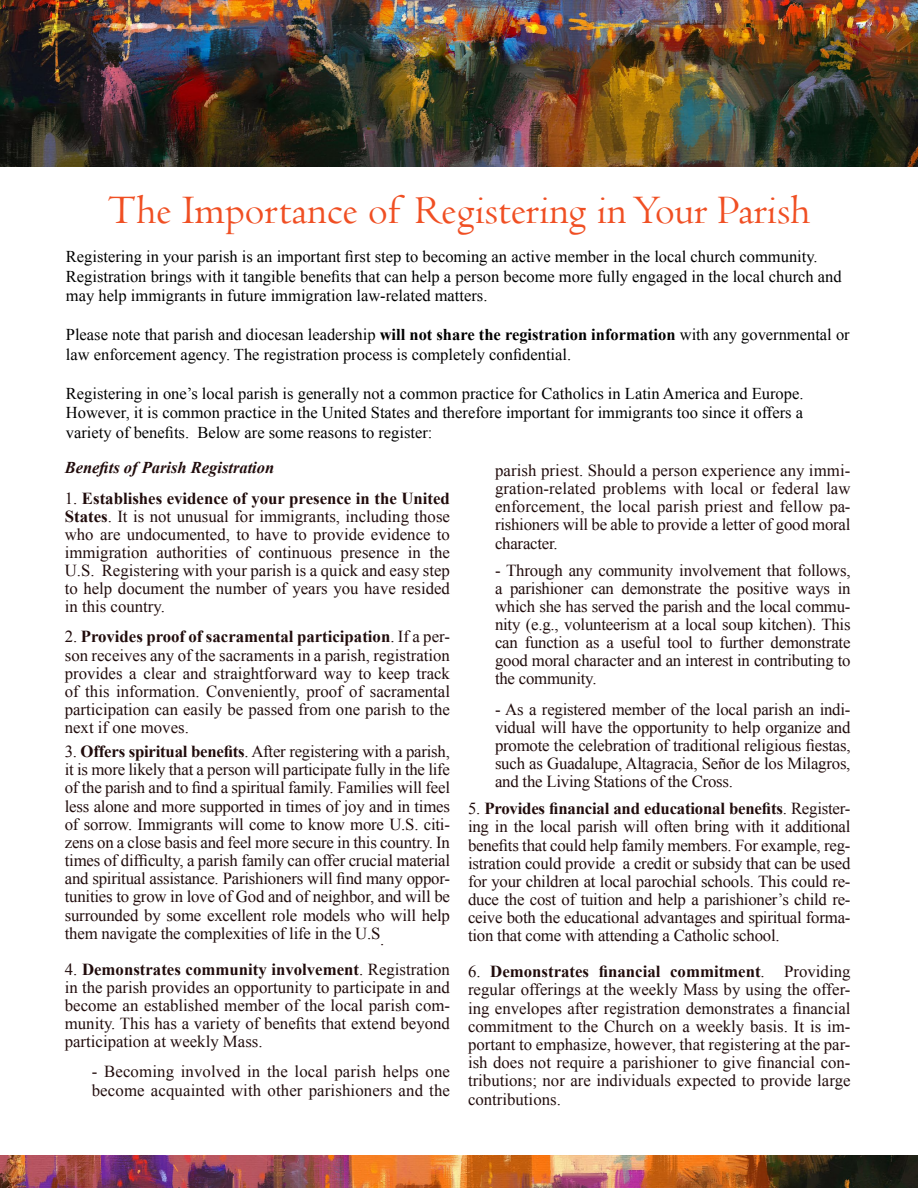
<style>
.page{position:relative;width:918px;height:1188px;background:#fff}
.page>*{position:absolute;margin:0;border:0;box-sizing:border-box;transform-origin:0 0}
.t1{font:42px "Centaur";color:#f04f23}
.t2{font:16.8px/18.1px "Times New Roman";color:#210c0c;text-align:justify}
.t3{font:16.5px/19.5px "Times New Roman";color:#000}
.t4{font:italic 700 16.5px "Times New Roman";color:#210c0c}
.s1{font-weight:700}
</style>
<div class="page">
<img style="left:0;top:0;width:918px;height:167px">
<img style="left:0;top:1156px;width:918px;height:32px">
<h1 class="t1" style="left:108px;top:185px;width:704px">The Importance of Registering in Your Parish</h1>
<p class="t3" style="left:66px;top:247px;width:777px">Registering in your parish is an important first step to becoming an active member in the local church community.<br>Registration brings with it tangible benefits that can help a person become more fully engaged in the local church and may help immigrants in future immigration law-related matters.</p>
<p class="t3" style="left:66px;top:325px;width:785px">Please note that parish and diocesan leadership <span class="s1">will not share the registration information</span> with any governmental or law enforcement agency. The registration process is completely confidential.</p>
<p class="t3" style="left:66px;top:383px;width:739px;text-align:justify">Registering in one’s local parish is generally not a common practice for Catholics in Latin America and Europe.<br>However, it is common practice in the United States and therefore important for immigrants too since it offers a variety of benefits. Below are some reasons to register:</p>
<p class="t2" style="left:495px;top:461px;width:357px">parish priest. Should a person experience any immi&shy;gration-related problems with local or federal law enforcement, the local parish priest and fellow pa&shy;rishioners will be able to provide a letter of good moral character.</p>
<p class="t2" style="left:495px;top:561px;width:357px">- Through any community involvement that follows, a parishioner can demonstrate the positive ways in which she has served the parish and the local commu&shy;nity (e.g., volunteerism at a local soup kitchen). This can function as a useful tool to further demonstrate good moral character and an interest in contributing to the community.</p>
<p class="t2" style="left:495px;top:700px;width:357px">- As a registered member of the local parish an indi&shy;vidual will have the opportunity to help organize and promote the celebration of traditional religious fiestas, such as Guadalupe, Altagracia, Señor de los Milagros, and the Living Stations of the Cross.</p>
<p class="t2" style="left:468px;top:799px;width:384px">5. <span class="s1">Provides financial and educational benefits</span>. Register&shy;ing in the local parish will often bring with it additional benefits that could help family members. For example, reg&shy;istration could provide a credit or subsidy that can be used for your children at local parochial schools. This could re&shy;duce the cost of tuition and help a parishioner’s child re&shy;ceive both the educational advantages and spiritual forma&shy;tion that come with attending a Catholic school.</p>
<p class="t2" style="left:468px;top:962px;width:384px">6. <span class="s1">Demonstrates financial commitment</span>. Providing regular offerings at the weekly Mass by using the offer&shy;ing envelopes after registration demonstrates a financial commitment to the Church on a weekly basis. It is im&shy;portant to emphasize, however, that registering at the par&shy;ish does not require a parishioner to give financial con&shy;tributions; nor are individuals expected to provide large contributions.</p>
<p class="t4" style="left:65px;top:456px;width:211px">Benefits of Parish Registration</p>
<p class="t2" style="left:65px;top:489px;width:387px">1. <span class="s1">Establishes evidence of your presence in the United States</span>. It is not unusual for immigrants, including those who are undocumented, to have to provide evidence to immigration authorities of continuous presence in the U.S. Registering with your parish is a quick and easy step to help document the number of years you have resided in this country.</p>
<p class="t2" style="left:65px;top:627px;width:387px">2. <span class="s1">Provides proof of sacramental participation</span>. If a per&shy;son receives any of the sacraments in a parish, registration provides a clear and straightforward way to keep track of this information. Conveniently, proof of sacramental participation can easily be passed from one parish to the next if one moves.</p>
<p class="t2" style="left:65px;top:742px;width:387px">3. <span class="s1">Offers spiritual benefits</span>. After registering with a parish, it is more likely that a person will participate fully in the life of the parish and to find a spiritual family. Families will feel less alone and more supported in times of joy and in times of sorrow. Immigrants will come to know more U.S. citi&shy;zens on a close basis and feel more secure in this country. In times of difficulty, a parish family can offer crucial material and spiritual assistance. Parishioners will find many oppor&shy;tunities to grow in love of God and of neighbor, and will be surrounded by some excellent role models who will help them navigate the complexities of life in the U.S.</p>
<p class="t2" style="left:65px;top:960px;width:387px">4. <span class="s1">Demonstrates community involvement</span>. Registration in the parish provides an opportunity to participate in and become an established member of the local parish com&shy;munity. This has a variety of benefits that extend beyond participation at weekly Mass.</p>
<p class="t2" style="left:92px;top:1063px;width:360px">- Becoming involved in the local parish helps one become acquainted with other parishioners and the</p>
</div>
